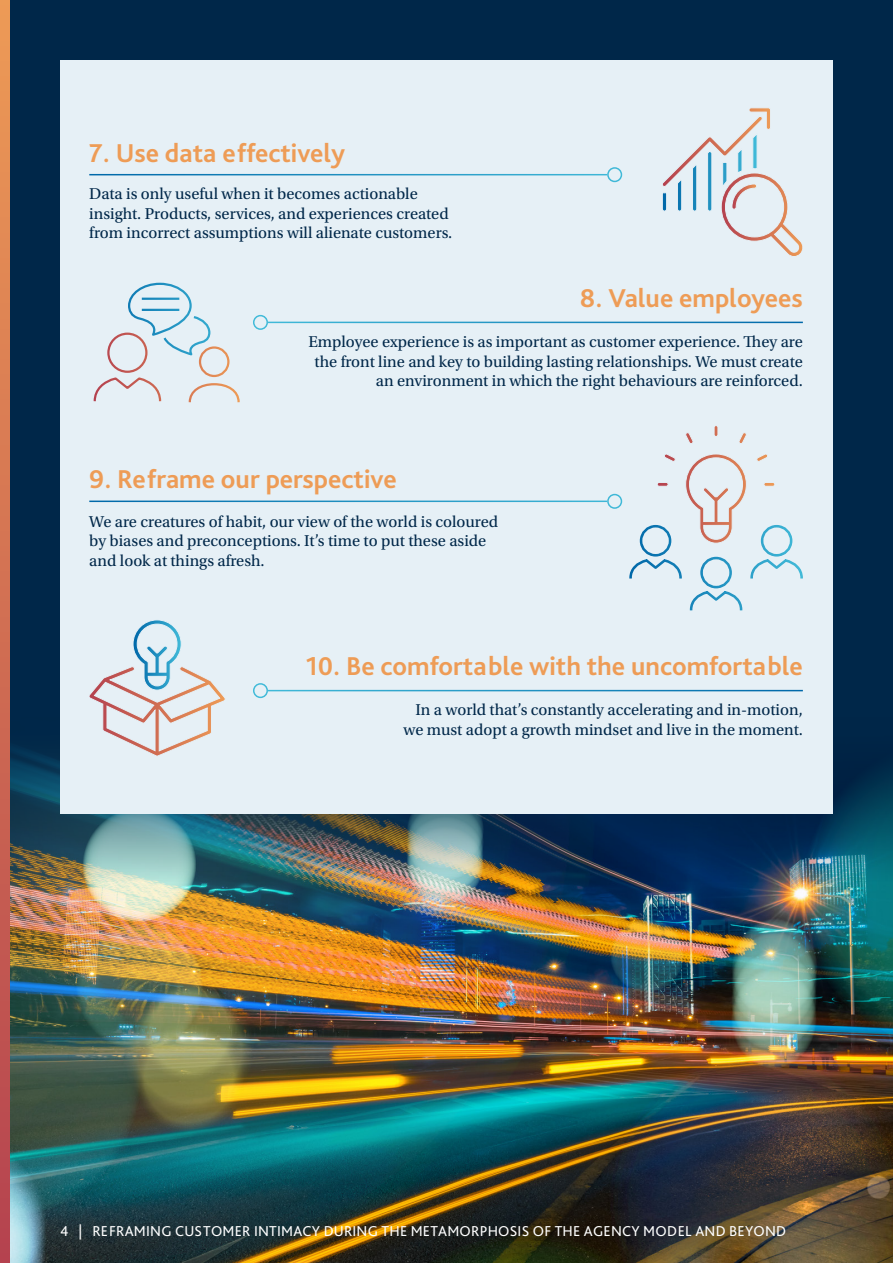
<style>
.page{position:relative;width:893px;height:1263px;background:#002749}
.page>*{position:absolute;margin:0;border:0;box-sizing:border-box;transform-origin:0 0}
.subhead{font:700 27px "Bliss Pro";color:#ee9c56}
.Body{font:16.5px/19.5px "Utopia Std";color:#002749;text-align:right}
.t1{font:15px "Bliss Pro";letter-spacing:.015em;color:#fff}
</style>
<div class="page">
<img style="left:10px;top:748px;width:883px;height:515px">
<div style="left:60px;top:60px;width:773px;height:753px;background:#e6f0f6"></div>
<hr style="left:268px;top:322px;width:535px;height:1px;background:#fff">
<div style="left:253px;top:315px;width:15px;height:15px;border:2px solid #fff;border-radius:50%"></div>
<svg style="left:93px;top:282px;width:147px;height:121px"></svg>
<hr style="left:89px;top:174px;width:518px;height:1px;background:#fff">
<div style="left:607px;top:167px;width:15px;height:15px;border:2px solid #fff;border-radius:50%"></div>
<svg style="left:662px;top:108px;width:141px;height:148px"></svg>
<hr style="left:89px;top:501px;width:518px;height:1px;background:#fff">
<div style="left:607px;top:494px;width:15px;height:15px;border:2px solid #fff;border-radius:50%"></div>
<svg style="left:629px;top:426px;width:174px;height:185px"></svg>
<hr style="left:268px;top:690px;width:535px;height:1px;background:#fff">
<div style="left:253px;top:683px;width:15px;height:15px;border:2px solid #fff;border-radius:50%"></div>
<svg style="left:89px;top:620px;width:136px;height:136px"></svg>
<svg style="left:0;top:0;width:10px;height:1263px;background:#d06e52"></svg>
<p class="subhead" style="left:89px;top:137px;width:257px">7. Use data effectively</p>
<p class="Body" style="left:89px;top:184px;width:365px;text-align:left">Data is only useful when it becomes actionable insight. Products, services, and experiences created from incorrect assumptions will alienate customers.</p>
<p class="subhead" style="left:580px;top:281px;width:224px">8. Value employees</p>
<p class="Body" style="left:308px;top:332px;width:496px">Employee experience is as important as customer experience. They are the front line and key to building lasting relationships. We must create an environment in which the right behaviours are reinforced.</p>
<p class="subhead" style="left:89px;top:463px;width:309px">9. Reframe our perspective</p>
<p class="Body" style="left:89px;top:512px;width:410px;text-align:left">We are creatures of habit, our view of the world is coloured by biases and preconceptions. It’s time to put these aside and look at things afresh.</p>
<p class="subhead" style="left:306px;top:649px;width:499px">10. Be comfortable with the uncomfortable</p>
<p class="Body" style="left:403px;top:700px;width:401px">In a world that’s constantly accelerating and in-motion, we must adopt a growth mindset and live in the moment.</p>
<p class="t1" style="left:60px;top:1222px;width:728px">4 | REFRAMING CUSTOMER INTIMACY DURING THE METAMORPHOSIS OF THE AGENCY MODEL AND BEYOND</p>
</div>
